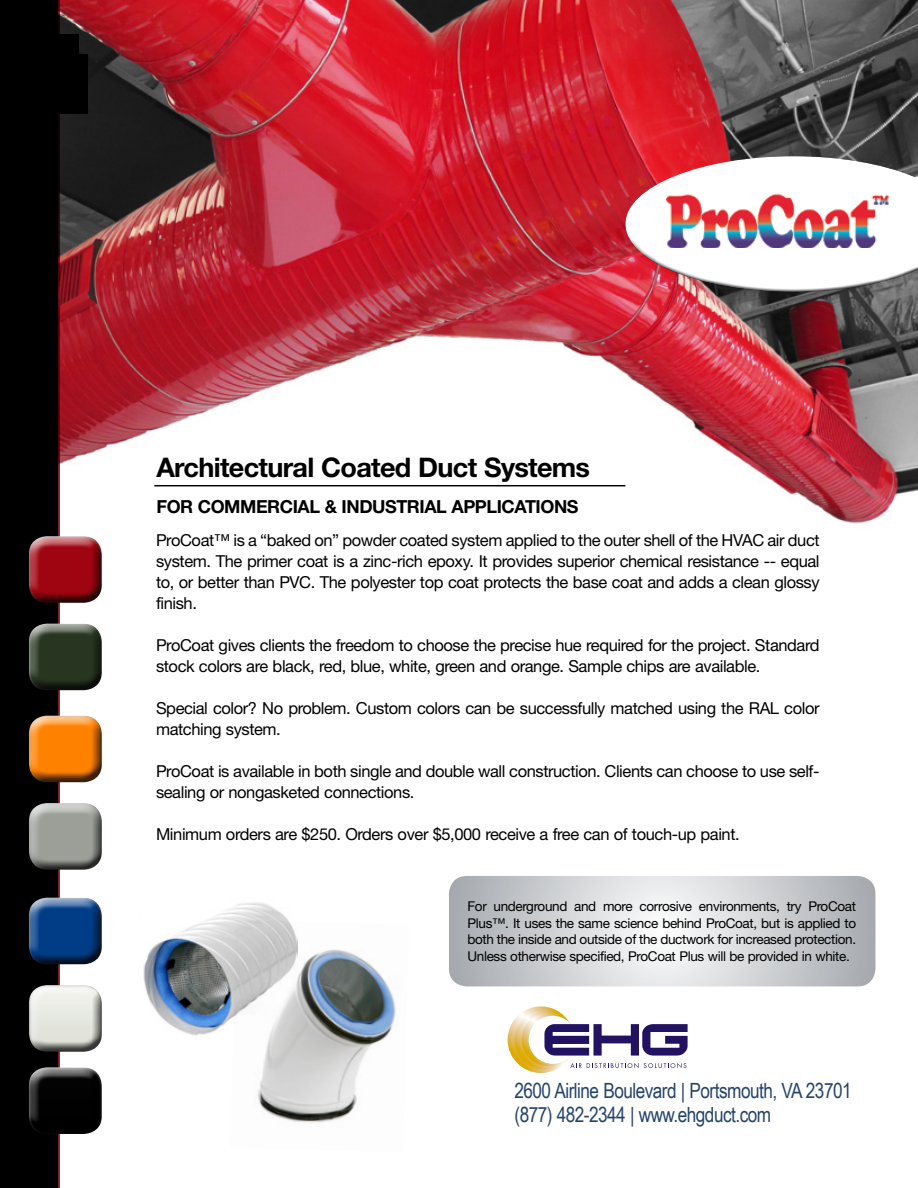
<style>
.page{position:relative;width:918px;height:1188px;background:#fff}
.page>*{position:absolute;margin:0;border:0;box-sizing:border-box;transform-origin:0 0}
.t1{font:700 27px "Helvetica Neue LT Pro";letter-spacing:-.025em;color:#000}
.t2{font:21px/24px "Arial Narrow";letter-spacing:-.025em;color:#24446a}
.t3{font:700 18px "Helvetica Neue LT Pro";letter-spacing:-.025em;color:#000}
.t4{font:16.5px/21px "Helvetica Neue LT Pro";letter-spacing:-.025em;color:#000}
.t5{font:13.5px/16.5px "Helvetica Neue LT Pro";letter-spacing:-.025em;color:#000;text-align:justify}
</style>
<div class="page">
<div style="left:0;top:745px;width:60px;height:443px;background:#000"></div>
<img style="left:0;top:0;width:918px;height:745px">
<hr style="left:154px;top:485px;width:471px;height:1px;background:#000">
<svg style="left:508px;top:1006px;width:66px;height:67px"></svg>
<svg style="left:515px;top:1010px;width:59px;height:60px"></svg>
<svg style="left:522px;top:1013px;width:53px;height:53px"></svg>
<div style="left:529px;top:1016px;width:48px;height:48px;background:#fff;border-radius:50%"></div>
<svg style="left:544px;top:1024px;width:144px;height:32px"></svg>
<svg style="left:570px;top:1063px;width:116px;height:5px"></svg>
<img style="left:143px;top:903px;width:145px;height:132px">
<img style="left:230px;top:920px;width:166px;height:203px">
<svg style="left:449px;top:876px;width:426px;height:110px;background:#ced1d3"></svg>
<div style="left:0;top:54px;width:87px;height:59px;background:#000"></div>
<div style="left:0;top:34px;width:79px;height:59px;background:#000"></div>
<div style="left:621px;top:152px;width:297px;height:88px;background:#fff;opacity:.75"></div>
<div style="left:626px;top:200px;width:292px;height:94px;background:#000;opacity:.75"></div>
<div style="left:15px;top:524px;width:99px;height:81px;background:#fff;opacity:.75"></div>
<div style="left:18px;top:525px;width:89px;height:76px;background:#fff;opacity:.75"></div>
<div style="left:23px;top:537px;width:90px;height:68px;background:#000;opacity:.75"></div>
<div style="left:15px;top:612px;width:100px;height:81px;background:#fff;opacity:.75"></div>
<div style="left:18px;top:612px;width:90px;height:76px;background:#fff;opacity:.75"></div>
<div style="left:23px;top:625px;width:90px;height:68px;background:#000;opacity:.75"></div>
<div style="left:15px;top:705px;width:99px;height:79px;background:#fff;opacity:.75"></div>
<div style="left:18px;top:705px;width:89px;height:75px;background:#fff;opacity:.75"></div>
<div style="left:23px;top:717px;width:90px;height:67px;background:#000;opacity:.75"></div>
<div style="left:15px;top:792px;width:100px;height:80px;background:#fff;opacity:.75"></div>
<div style="left:18px;top:792px;width:90px;height:76px;background:#fff;opacity:.75"></div>
<div style="left:23px;top:805px;width:90px;height:67px;background:#000;opacity:.75"></div>
<div style="left:15px;top:887px;width:99px;height:79px;background:#fff;opacity:.75"></div>
<div style="left:18px;top:887px;width:89px;height:76px;background:#fff;opacity:.75"></div>
<div style="left:23px;top:899px;width:90px;height:67px;background:#000;opacity:.75"></div>
<div style="left:15px;top:974px;width:100px;height:79px;background:#fff;opacity:.75"></div>
<div style="left:18px;top:974px;width:90px;height:76px;background:#fff;opacity:.75"></div>
<div style="left:23px;top:986px;width:90px;height:67px;background:#000;opacity:.75"></div>
<div style="left:15px;top:1056px;width:99px;height:80px;background:#fff;opacity:.75"></div>
<div style="left:18px;top:1056px;width:89px;height:76px;background:#fff;opacity:.75"></div>
<div style="left:23px;top:1069px;width:90px;height:67px;background:#000;opacity:.75"></div>
<h1 class="t1" style="left:156px;top:451px;width:435px">Architectural Coated Duct Systems</h1>
<p class="t3" style="left:156px;top:496px;width:424px">FOR COMMERCIAL &amp; INDUSTRIAL APPLICATIONS</p>
<p class="t4" style="left:156px;top:530px;width:665px;text-align:justify">ProCoat™ is a “baked on” powder coated system applied to the outer shell of the HVAC air duct system. The primer coat is a zinc-rich epoxy. It provides superior chemical resistance -- equal to, or better than PVC. The polyester top coat protects the base coat and adds a clean glossy finish.</p>
<p class="t4" style="left:156px;top:635px;width:665px">ProCoat gives clients the freedom to choose the precise hue required for the project. Standard stock colors are black, red, blue, white, green and orange. Sample chips are available.</p>
<p class="t4" style="left:156px;top:698px;width:665px">Special color? No problem. Custom colors can be successfully matched using the RAL color matching system.</p>
<p class="t4" style="left:156px;top:761px;width:665px">ProCoat is available in both single and double wall construction. Clients can choose to use self&shy;sealing or nongasketed connections.</p>
<p class="t4" style="left:156px;top:824px;width:585px">Minimum orders are $250. Orders over $5,000 receive a free can of touch-up paint.</p>
<p class="t5" style="left:468px;top:898px;width:390px">For underground and more corrosive environments, try ProCoat Plus™. It uses the same science behind ProCoat, but is applied to both the inside and outside of the ductwork for increased protection.<br>Unless otherwise specified, ProCoat Plus will be provided in white.</p>
<p class="t2" style="left:514px;top:1078px;width:339px">2600 Airline Boulevard | Portsmouth, VA 23701 (877) 482-2344 | www.ehgduct.com</p>
</div>
